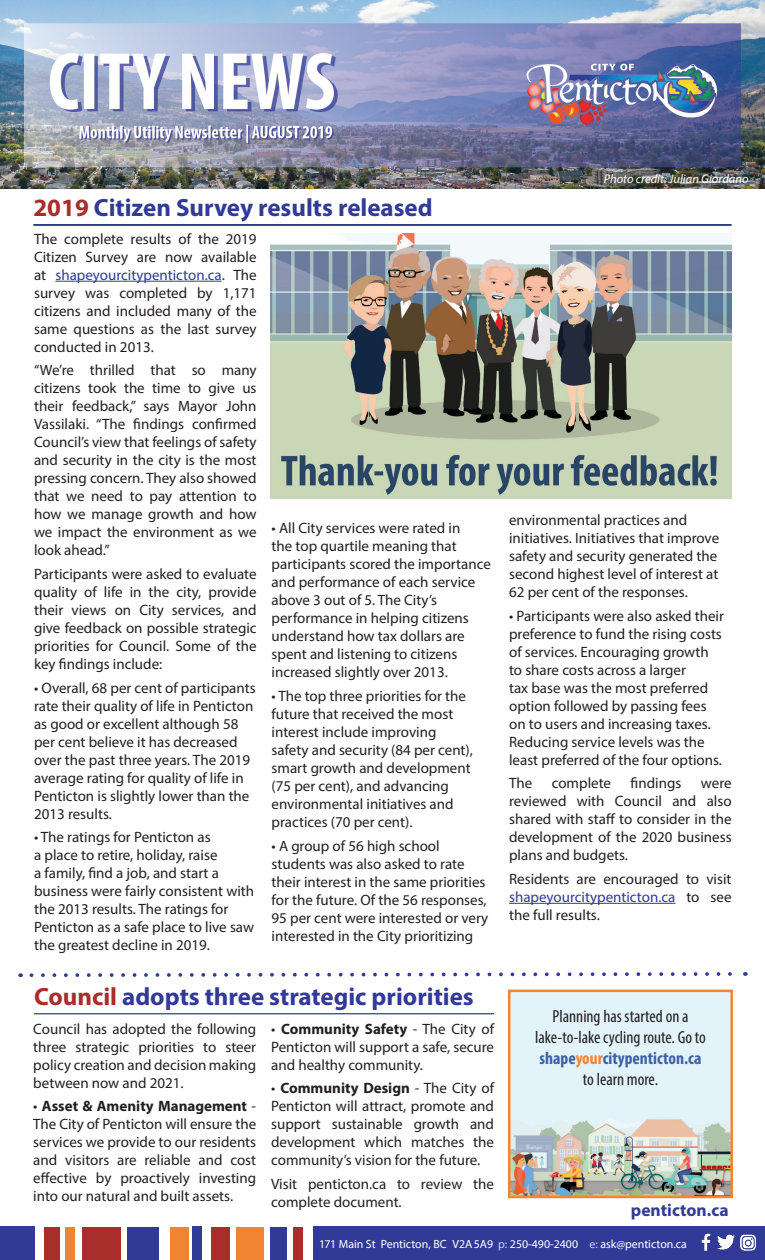
<style>
.page{position:relative;width:765px;height:1260px;background:#fff}
.page>*{position:absolute;margin:0;border:0;box-sizing:border-box;transform-origin:0 0}
.Default{font:700 25px "Myriad Pro";color:#313b97}
.t1{font:condensed 17.5px/21px "Myriad Pro";color:#231f20}
.t2{font:700 17.5px "Myriad Pro";color:#313b97}
.t3{font:15px/18px "Myriad Pro";color:#231f20;text-align:justify}
.t4{font:italic 12.5px "Myriad Pro";color:#fff}
.t5{font:11.88px "Myriad Pro";color:#fff}
.s1{color:#a92d2b}
.s2{color:#313b97}
.s3{font-weight:700}
.s4{font-weight:700;color:#3b60a6}
.s5{font-weight:700;color:#f18434}
.s6{color:#d1d2d4}
</style>
<div class="page">
<div style="left:0;top:1227px;width:34px;height:33px;background:#313b97"></div>
<div style="left:82px;top:1227px;width:38px;height:33px;background:#a92d2b"></div>
<div style="left:45px;top:1227px;width:15px;height:33px;background:#a92d2b"></div>
<div style="left:127px;top:1227px;width:32px;height:33px;background:#313b97"></div>
<div style="left:170px;top:1227px;width:19px;height:33px;background:#f18433"></div>
<div style="left:192px;top:1227px;width:10px;height:33px;background:#313b97"></div>
<div style="left:66px;top:1227px;width:9px;height:33px;background:#f18433"></div>
<div style="left:211px;top:1227px;width:19px;height:33px;background:#a92d2b"></div>
<div style="left:236px;top:1227px;width:27px;height:33px;background:#f18433"></div>
<div style="left:270px;top:1227px;width:17px;height:33px;background:#313b97"></div>
<div style="left:293px;top:1227px;width:9px;height:33px;background:#a92d2b"></div>
<div style="left:313px;top:1227px;width:452px;height:33px;background:#313b97"></div>
<img style="left:701px;top:1233px;width:10px;height:17px">
<img style="left:717px;top:1234px;width:18px;height:16px">
<img style="left:740px;top:1234px;width:16px;height:17px">
<hr style="left:55px;top:281px;width:167px;height:1px;background:#313b97">
<hr style="left:509px;top:903px;width:166px;height:1px;background:#313b97">
<img style="left:0;top:0;width:765px;height:189px">
<hr style="left:33px;top:225px;width:699px;height:1px;background:#313b97">
<hr style="left:33px;top:224px;width:699px;height:1px;background:#313b97">
<img style="left:511px;top:993px;width:219px;height:202px">
<div style="left:508px;top:990px;width:225px;height:208px;border:2px solid #f28432"></div>
<hr style="left:34px;top:1013px;width:460px;height:1px;background:#313b97">
<svg style="left:29px;top:972px;width:717px;height:5px"></svg>
<img style="left:271px;top:234px;width:460px;height:265px">
<p class="Default" style="left:33px;top:191px;width:401px"><span class="s1">2019</span> Citizen Survey results released</p>
<p class="t3" style="left:34px;top:229px;width:224px">The complete results of the 2019<br>Citizen Survey are now available at <span class="s2">shapeyourcitypenticton.ca</span>. The survey was completed by 1,171 citizens and included many of the same questions as the last survey conducted in 2013.</p>
<p class="t3" style="left:34px;top:361px;width:224px">“We’re thrilled that so many citizens took the time to give us their feedback,” says Mayor John Vassilaki. “The findings confirmed Council’s view that feelings of safety and security in the city is the most pressing concern. They also showed that we need to pay attention to how we manage growth and how we impact the environment as we look ahead.”</p>
<p class="t3" style="left:34px;top:565px;width:224px">Participants were asked to evaluate quality of life in the city, provide their views on City services, and give feedback on possible strategic priorities for Council. Some of the key findings include:</p>
<p class="t3" style="left:34px;top:678px;width:223px;text-align:left">• Overall, 68 per cent of participants rate their quality of life in Penticton as good or excellent although 58 per cent believe it has decreased over the past three years. The 2019 average rating for quality of life in<br>Penticton is slightly lower than the<br>2013 results.</p>
<p class="t3" style="left:34px;top:828px;width:222px;text-align:left">• The ratings for Penticton as<br>a place to retire, holiday, raise<br>a family, find a job, and start a business were fairly consistent with the 2013 results. The ratings for<br>Penticton as a safe place to live saw the greatest decline in 2019.</p>
<p class="t3" style="left:272px;top:519px;width:221px;text-align:left">• All City services were rated in<br>the top quartile meaning that participants scored the importance and performance of each service above 3 out of 5. The City’s performance in helping citizens understand how tax dollars are spent and listening to citizens increased slightly over 2013.</p>
<p class="t3" style="left:272px;top:687px;width:203px;text-align:left">• The top three priorities for the future that received the most interest include improving safety and security (84 per cent), smart growth and development (75 per cent), and advancing environmental initiatives and practices (70 per cent).</p>
<p class="t3" style="left:272px;top:836px;width:218px;text-align:left">• A group of 56 high school students was also asked to rate their interest in the same priorities for the future. Of the 56 responses, 95 per cent were interested or very interested in the City prioritizing</p>
<p class="t4" style="left:604px;top:171px;width:146px">Photo credit: Julian Giordano</p>
<p class="t3" style="left:509px;top:511px;width:212px;text-align:left">environmental practices and initiatives. Initiatives that improve safety and security generated the second highest level of interest at 62 per cent of the responses.</p>
<p class="t3" style="left:509px;top:606px;width:216px;text-align:left">• Participants were also asked their preference to fund the rising costs of services. Encouraging growth to share costs across a larger<br>tax base was the most preferred option followed by passing fees on to users and increasing taxes.<br>Reducing service levels was the least preferred of the four options.</p>
<p class="t3" style="left:509px;top:774px;width:25px">The</p>
<p class="t3" style="left:552px;top:774px;width:61px">complete</p>
<p class="t3" style="left:631px;top:774px;width:52px">findings</p>
<p class="t3" style="left:509px;top:774px;width:224px;text-indent:192px">were reviewed with Council and also shared with staff to consider in the development of the 2020 business plans and budgets.</p>
<p class="t3" style="left:509px;top:870px;width:224px">Residents are encouraged to visit <span class="s2">shapeyourcitypenticton.ca</span> to see the full results.</p>
<p class="Default" style="left:34px;top:980px;width:441px"><span class="s1">Council</span> adopts three strategic priorities</p>
<p class="t3" style="left:33px;top:1019px;width:224px">Council has adopted the following three strategic priorities to steer policy creation and decision making between now and 2021.</p>
<p class="t3" style="left:33px;top:1097px;width:224px">• <span class="s3">Asset &amp; Amenity Management</span> - The City of Penticton will ensure the services we provide to our residents and visitors are reliable and cost effective by proactively investing into our natural and built assets.</p>
<p class="t1" style="left:552px;top:1006px;width:138px">Planning has started on a</p>
<p class="t1" style="left:535px;top:1027px;width:172px">lake-to-lake cycling route. Go to <span class="s4">shape</span><span class="s5">your</span><span class="s4">citypenticton.ca</span></p>
<p class="t1" style="left:583px;top:1069px;width:77px">to learn more.</p>
<p class="t3" style="left:271px;top:1019px;width:224px">• <span class="s3">Community Safety</span> - The City of Penticton will support a safe, secure and healthy community.</p>
<p class="t3" style="left:271px;top:1079px;width:224px">• <span class="s3">Community Design</span> - The City of Penticton will attract, promote and support sustainable growth and development which matches the community’s vision for the future.</p>
<p class="t3" style="left:271px;top:1175px;width:224px">Visit penticton.ca to review the complete document.</p>
<p class="t2" style="left:631px;top:1199px;width:99px">penticton.ca</p>
<p class="t5" style="left:319px;top:1236px;width:369px">171 Main St Penticton, BC V2A 5A9 <span class="s6">p:</span> 250-490-2400 <span class="s6">e:</span> ask@penticton.ca</p>
</div>
